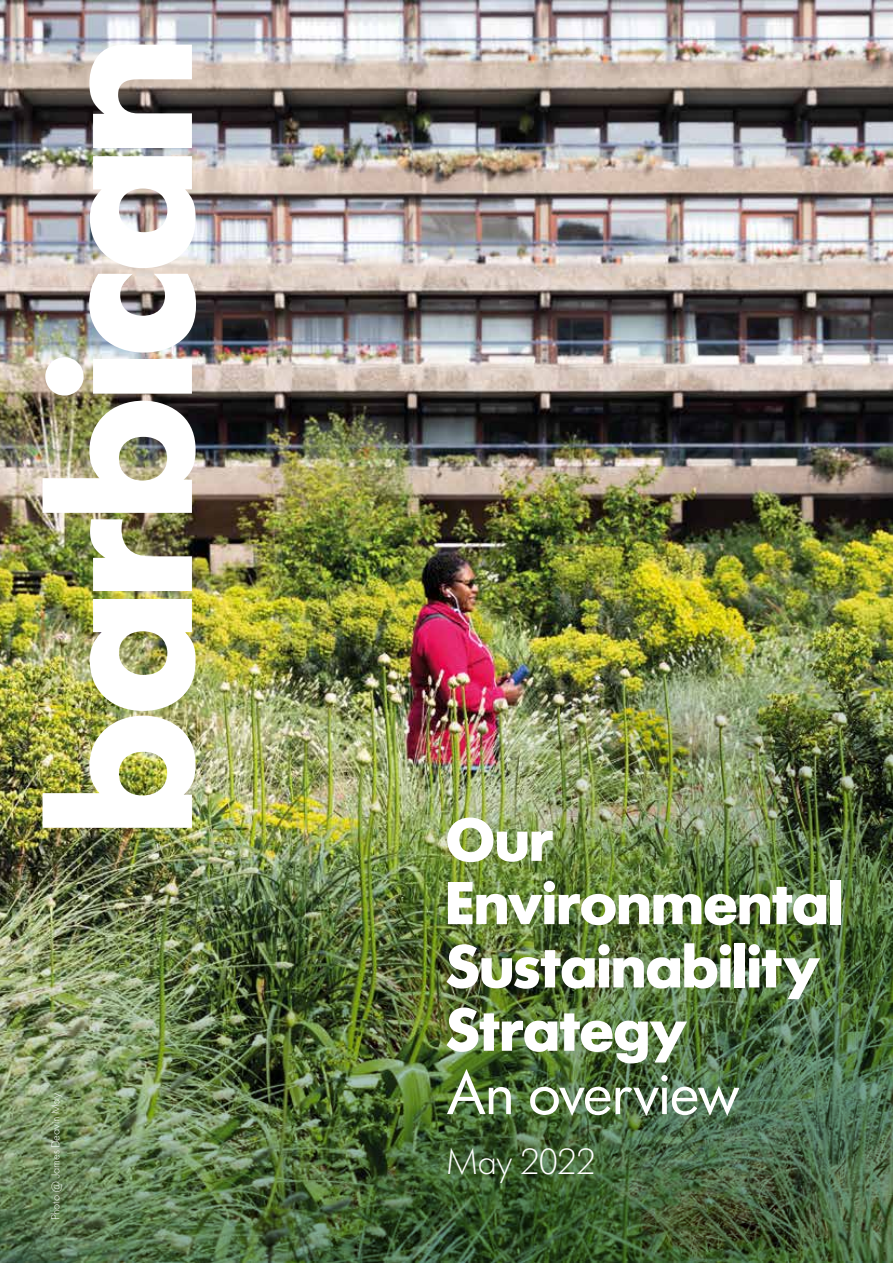
<style>
.page{position:relative;width:893px;height:1263px;background:#fff}
.page>*{position:absolute;margin:0;border:0;box-sizing:border-box;transform-origin:0 0}
.t1{font:700 63.3px/63.3px "Futura SHOP";letter-spacing:.015em;color:#fff}
.t2{font:63.3px "Futura SB";letter-spacing:-.03em;color:#fff}
.t3{font:200 37.95px "Futura SBOP";letter-spacing:-.02em;color:#fff}
.t4{font:200 12px "Futura SBOP";letter-spacing:-.005em;color:#fff}
</style>
<div class="page">
<img style="left:0;top:0;width:893px;height:566px">
<img style="left:0;top:566px;width:893px;height:697px">
<img style="left:43px;top:599px;width:153px;height:229px">
<img style="left:90px;top:519px;width:102px;height:72px">
<img style="left:43px;top:274px;width:153px;height:239px">
<img style="left:90px;top:156px;width:106px;height:112px">
<svg style="left:89px;top:45px;width:103px;height:103px"></svg>
<p class="t4" style="left:49px;top:1220px;width:129px;rotate:-90deg">Photo @ James Deavin May</p>
<p class="t1" style="left:446px;top:809px;width:397px">Our<br>Environmental<br>Sustainability<br>Strategy</p>
<p class="t2" style="left:446px;top:1059px;width:295px">An overview</p>
<p class="t3" style="left:446px;top:1142px;width:151px">May 2022</p>
</div>
